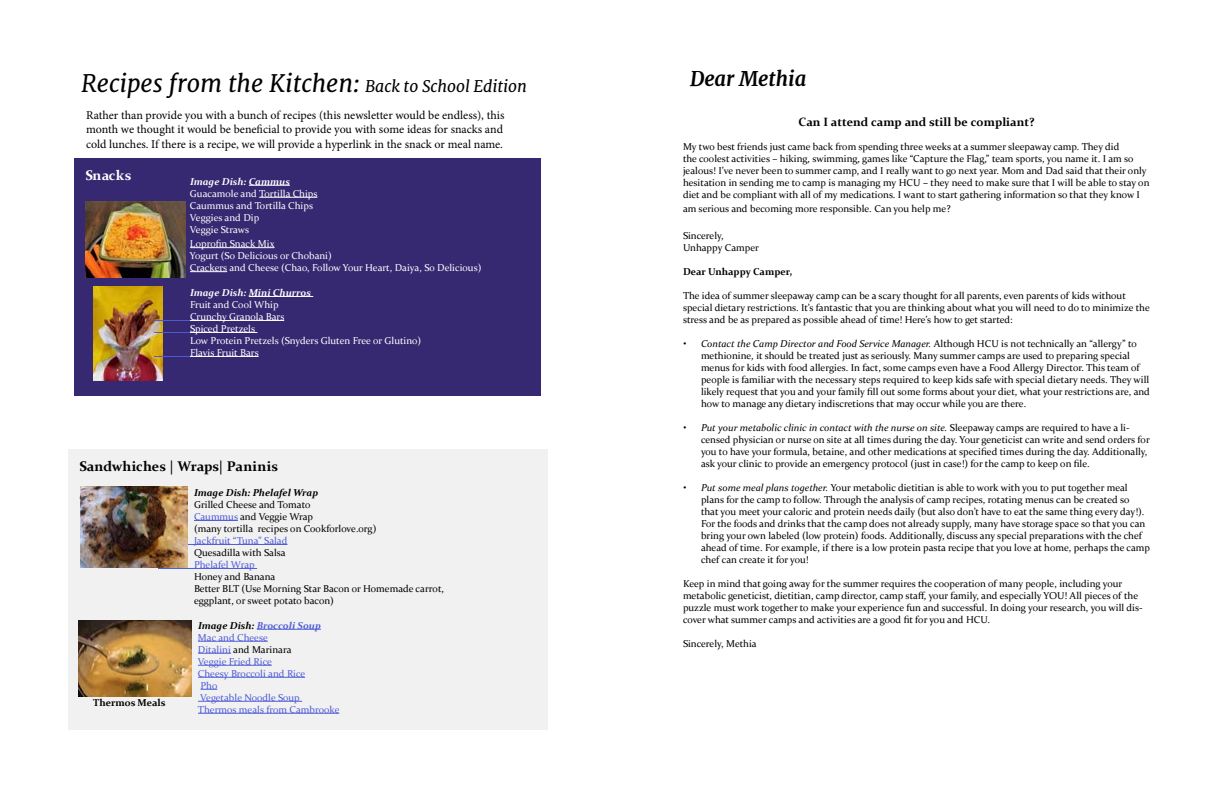
<style>
.page{position:relative;width:1224px;height:792px;background:#fff}
.page>*{position:absolute;margin:0;border:0;box-sizing:border-box;transform-origin:0 0}
.t1{font:italic 24px "Merriweather";color:#000}
.t2{font:italic 700 20px "Merriweather";color:#000}
.t3{font:700 14px "Constantia";color:#000101}
.t4{font:700 14px "Constantia";letter-spacing:.005em;color:#fff}
.t5{font:12px/14.4px "Minion Pro";color:#000;text-align:justify}
.t6{font:700 12px "Constantia";color:#000}
.t7{font:10px/12px "Constantia";color:#000}
.t8{font:10px/12px "Constantia";color:#fff}
.t9{font:10px/12px "Constantia";color:#4f5cd6}
.t10{font:italic 700 10px "Constantia";color:#fff}
.t11{font:700 10px "Constantia";color:#000}
.t12{font:italic 700 10px "Constantia";color:#000}
.s1{font-size:16px}
.s2{color:#4f5cd6}
.s3{font-weight:700;font-style:italic;color:#000}
.s4{font-weight:700;font-style:italic}
.s5{color:#000}
.s6{font-style:italic}
</style>
<div class="page">
<div style="left:68px;top:449px;width:480px;height:281px;background:#f1f1f2"></div>
<hr style="left:194px;top:520px;width:44px;height:1px;background:#4f5cd6">
<hr style="left:158px;top:544px;width:129px;height:1px;background:#4f5cd6">
<hr style="left:158px;top:568px;width:99px;height:1px;background:#4f5cd6">
<img style="left:78px;top:620px;width:114px;height:77px">
<hr style="left:257px;top:629px;width:64px;height:1px;background:#4f5cd6">
<hr style="left:198px;top:641px;width:70px;height:1px;background:#4f5cd6">
<hr style="left:198px;top:653px;width:33px;height:1px;background:#4f5cd6">
<hr style="left:198px;top:665px;width:74px;height:1px;background:#4f5cd6">
<hr style="left:198px;top:677px;width:107px;height:1px;background:#4f5cd6">
<svg style="left:201px;top:689px;width:16px;height:1px"></svg>
<hr style="left:198px;top:701px;width:104px;height:1px;background:#4f5cd6">
<hr style="left:198px;top:713px;width:141px;height:1px;background:#4f5cd6">
<div style="left:74px;top:158px;width:467px;height:238px;background:#362871"></div>
<img style="left:85px;top:202px;width:100px;height:75px">
<hr style="left:249px;top:185px;width:41px;height:1px;background:#fff">
<hr style="left:259px;top:197px;width:58px;height:1px;background:#fff">
<hr style="left:190px;top:247px;width:85px;height:1px;background:#fff">
<hr style="left:190px;top:271px;width:37px;height:1px;background:#fff">
<img style="left:93px;top:286px;width:70px;height:95px">
<hr style="left:249px;top:296px;width:64px;height:1px;background:#fff">
<hr style="left:154px;top:320px;width:36px;height:1px;background:#4f5cd6">
<hr style="left:190px;top:320px;width:94px;height:1px;background:#fff">
<hr style="left:154px;top:332px;width:36px;height:1px;background:#4f5cd6">
<hr style="left:190px;top:332px;width:67px;height:1px;background:#fff">
<hr style="left:154px;top:356px;width:36px;height:1px;background:#4f5cd6">
<hr style="left:190px;top:356px;width:69px;height:1px;background:#fff">
<img style="left:80px;top:486px;width:108px;height:82px">
<h1 class="t1" style="left:81px;top:68px;width:447px">Recipes from the Kitchen: <span class="s1">Back to School Edition</span></h1>
<p class="t5" style="left:86px;top:108px;width:420px">Rather than provide you with a bunch of recipes (this newsletter would be endless), this month we thought it would be beneficial to provide you with some ideas for snacks and cold lunches. If there is a recipe, we will provide a hyperlink in the snack or meal name.</p>
<p class="t10" style="left:190px;top:174px;width:101px">Image Dish: Cammus</p>
<p class="t8" style="left:190px;top:187px;width:129px">Guacamole and Tortilla Chips<br>Caummus and Tortilla Chips<br>Veggies and Dip<br>Veggie Straws</p>
<p class="t8" style="left:190px;top:237px;width:293px">Loprofin Snack Mix<br>Yogurt (So Delicious or Chobani)<br>Crackers and Cheese (Chao, Follow Your Heart, Daiya, So Delicious)</p>
<p class="t10" style="left:190px;top:285px;width:122px">Image Dish: Mini Churros</p>
<p class="t8" style="left:190px;top:298px;width:233px">Fruit and Cool Whip<br>Crunchy Granola Bars<br>Spiced Pretzels<br>Low Protein Pretzels (Snyders Gluten Free or Glutino)<br>Flavis Fruit Bars</p>
<h3 class="t4" style="left:85px;top:165px;width:47px">Snacks</h3>
<h3 class="t3" style="left:79px;top:456px;width:200px">Sandwhiches | Wraps| Paninis</h3>
<p class="t12" style="left:194px;top:485px;width:126px">Image Dish: Phelafel Wrap</p>
<p class="t7" style="left:194px;top:498px;width:184px">Grilled Cheese and Tomato<br><span class="s2">Caummus</span> and Veggie Wrap<br>(many tortilla recipes on Cookforlove.org)</p>
<p class="t9" style="left:194px;top:534px;width:95px">Jackfruit “Tuna” Salad</p>
<p class="t7" style="left:194px;top:546px;width:93px">Quesadilla with Salsa</p>
<p class="t9" style="left:194px;top:558px;width:62px">Phelafel Wrap</p>
<p class="t7" style="left:194px;top:570px;width:252px">Honey and Banana<br>Better BLT (Use Morning Star Bacon or Homemade carrot, eggplant, or sweet potato bacon)</p>
<p class="t9" style="left:198px;top:619px;width:143px"><span class="s3">Image Dish:</span> <span class="s4">Broccoli Soup<br></span>Mac and Cheese<br>Ditalini <span class="s5">and Marinara<br></span>Veggie Fried Rice<br>Cheesy Broccoli and Rice<br>Pho<br>Vegetable Noodle Soup<br>Thermos meals from Cambrooke</p>
<p class="t11" style="left:93px;top:695px;width:74px">Thermos Meals</p>
<h2 class="t2" style="left:690px;top:66px;width:118px">Dear Methia</h2>
<p class="t6" style="left:798px;top:114px;width:238px">Can I attend camp and still be compliant?</p>
<p class="t7" style="left:683px;top:140px;width:468px">My two best friends just came back from spending three weeks at a summer sleepaway camp. They did<br>the coolest activities – hiking, swimming, games like “Capture the Flag,” team sports, you name it. I am so jealous! I’ve never been to summer camp, and I really want to go next year. Mom and Dad said that their only hesitation in sending me to camp is managing my HCU – they need to make sure that I will be able to stay on diet and be compliant with all of my medications. I want to start gathering information so that they know I</p>
<p class="t7" style="left:683px;top:203px;width:269px">am serious and becoming more responsible. Can you help me?</p>
<p class="t7" style="left:683px;top:229px;width:78px">Sincerely,<br>Unhappy Camper</p>
<p class="t11" style="left:683px;top:265px;width:111px">Dear Unhappy Camper,</p>
<p class="t7" style="left:683px;top:289px;width:468px">The idea of summer sleepaway camp can be a scary thought for all parents, even parents of kids without special dietary restrictions. It’s fantastic that you are thinking about what you will need to do to minimize the stress and be as prepared as possible ahead of time! Here’s how to get started:</p>
<p class="t7" style="left:701px;top:337px;width:451px;text-indent:-18px"><span class="s6">• Contact the Camp Director and Food Service Manager.</span> Although HCU is not technically an “allergy” to methionine, it should be treated just as seriously. Many summer camps are used to preparing special menus for kids with food allergies. In fact, some camps even have a Food Allergy Director. This team of people is familiar with the necessary steps required to keep kids safe with special dietary needs. They will likely request that you and your family fill out some forms about your diet, what your restrictions are, and how to manage any dietary indiscretions that may occur while you are there.</p>
<p class="t7" style="left:701px;top:421px;width:450px;text-indent:-18px"><span class="s6">• Put your metabolic clinic in contact with the nurse on site.</span> Sleepaway camps are required to have a li&shy;censed physician or nurse on site at all times during the day. Your geneticist can write and send orders for you to have your formula, betaine, and other medications at specified times during the day. Additionally, ask your clinic to provide an emergency protocol (just in case!) for the camp to keep on file.</p>
<p class="t7" style="left:701px;top:481px;width:451px;text-indent:-18px"><span class="s6">• Put some meal plans together.</span> Your metabolic dietitian is able to work with you to put together meal plans for the camp to follow. Through the analysis of camp recipes, rotating menus can be created so<br>that you meet your caloric and protein needs daily (but also don’t have to eat the same thing every day!).<br>For the foods and drinks that the camp does not already supply, many have storage space so that you can bring your own labeled (low protein) foods. Additionally, discuss any special preparations with the chef ahead of time. For example, if there is a low protein pasta recipe that you love at home, perhaps the camp chef can create it for you!</p>
<p class="t7" style="left:683px;top:577px;width:461px">Keep in mind that going away for the summer requires the cooperation of many people, including your metabolic geneticist, dietitian, camp director, camp staff, your family, and especially YOU! All pieces of the puzzle must work together to make your experience fun and successful. In doing your research, you will dis&shy;cover what summer camps and activities are a good fit for you and HCU.</p>
<p class="t7" style="left:683px;top:637px;width:75px">Sincerely, Methia</p>
</div>
